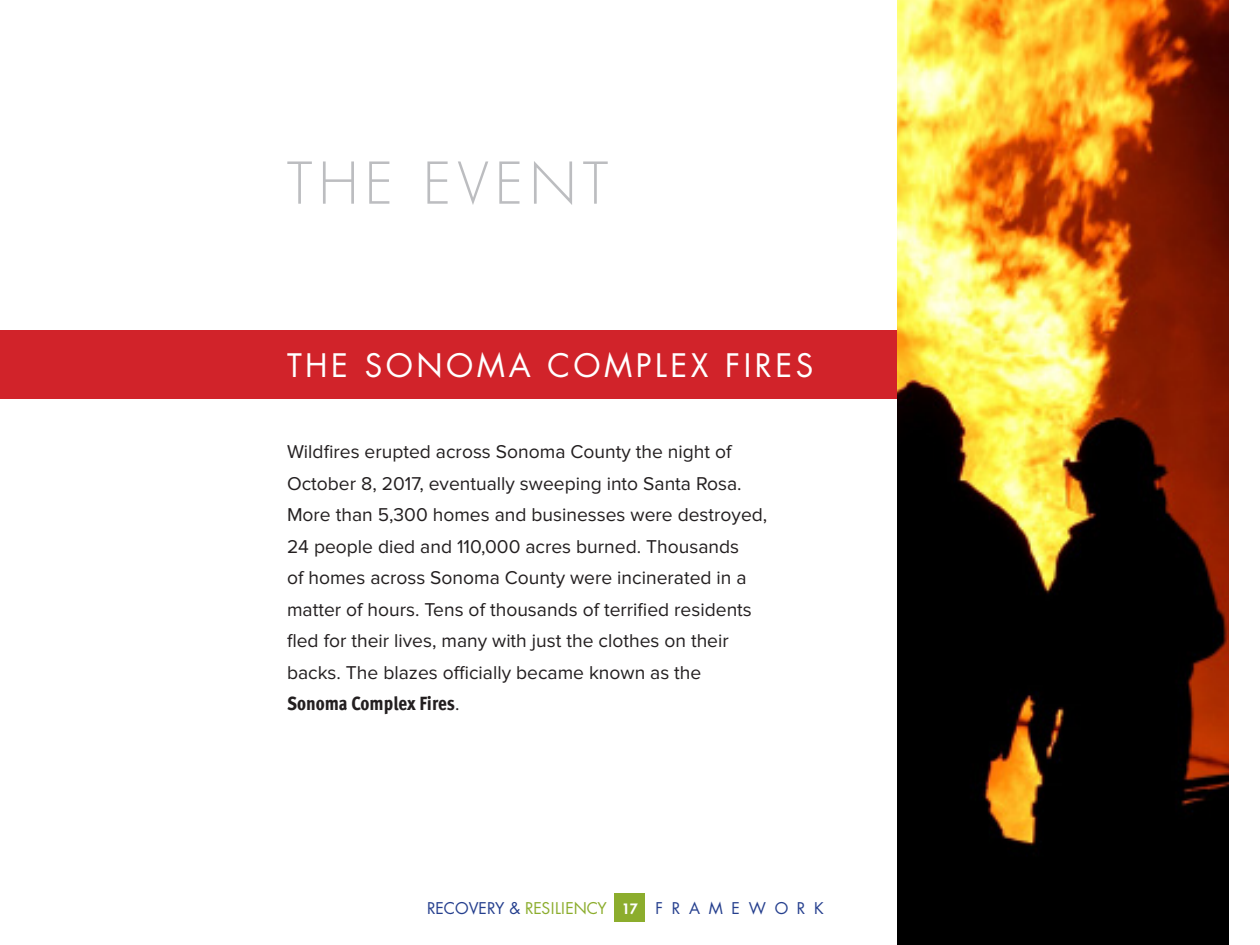
<style>
.page{position:relative;width:1260px;height:945px;background:#fff}
.page>*{position:absolute;margin:0;border:0;box-sizing:border-box;transform-origin:0 0}
.t1{font:300 56px "Futura Std";letter-spacing:.11em;color:#bcbdc0}
.t2{font:31.5px "Futura Std";letter-spacing:.11em;color:#fff}
.Proxima_Nova_text_11{font:19.25px/31.5px "Proxima Nova";color:#231f20}
.t3{font:15.75px "Futura Std";color:#253f8e}
.s1{font-family:"Meta Offc";font-weight:800;font-stretch:condensed}
.s2{color:#8cad2d}
.s3{font-weight:800;font-size:14px;color:#fff}
</style>
<div class="page">
<div style="left:0;top:331px;width:1229px;height:68px;background:#d1232a"></div>
<hr style="left:0;top:168px;width:1px;height:231px;background:#253f8e">
<img style="left:898px;top:0;width:330px;height:945px">
<div style="left:615px;top:894px;width:30px;height:28px;background:#8cad2d"></div>
<h2 class="t1" style="left:287px;top:149px;width:323px">THE EVENT</h2>
<h3 class="t2" style="left:287px;top:345px;width:528px">THE SONOMA COMPLEX FIRES</h3>
<p class="Proxima_Nova_text_11" style="left:287px;top:436px;width:482px">Wildfires erupted across Sonoma County the night of October 8, 2017, eventually sweeping into Santa Rosa.<br>More than 5,300 homes and businesses were destroyed, 24 people died and 110,000 acres burned. Thousands<br>of homes across Sonoma County were incinerated in a matter of hours. Tens of thousands of terrified residents fled for their lives, many with just the clothes on their backs. The blazes officially became known as the<br><span class="s1">Sonoma Complex Fires</span>.</p>
<p class="t3" style="left:427px;top:898px;width:398px">RECOVERY &amp; <span class="s2">RESILIENCY</span> <span class="s3">17</span> F R A M E W O R K</p>
</div>
